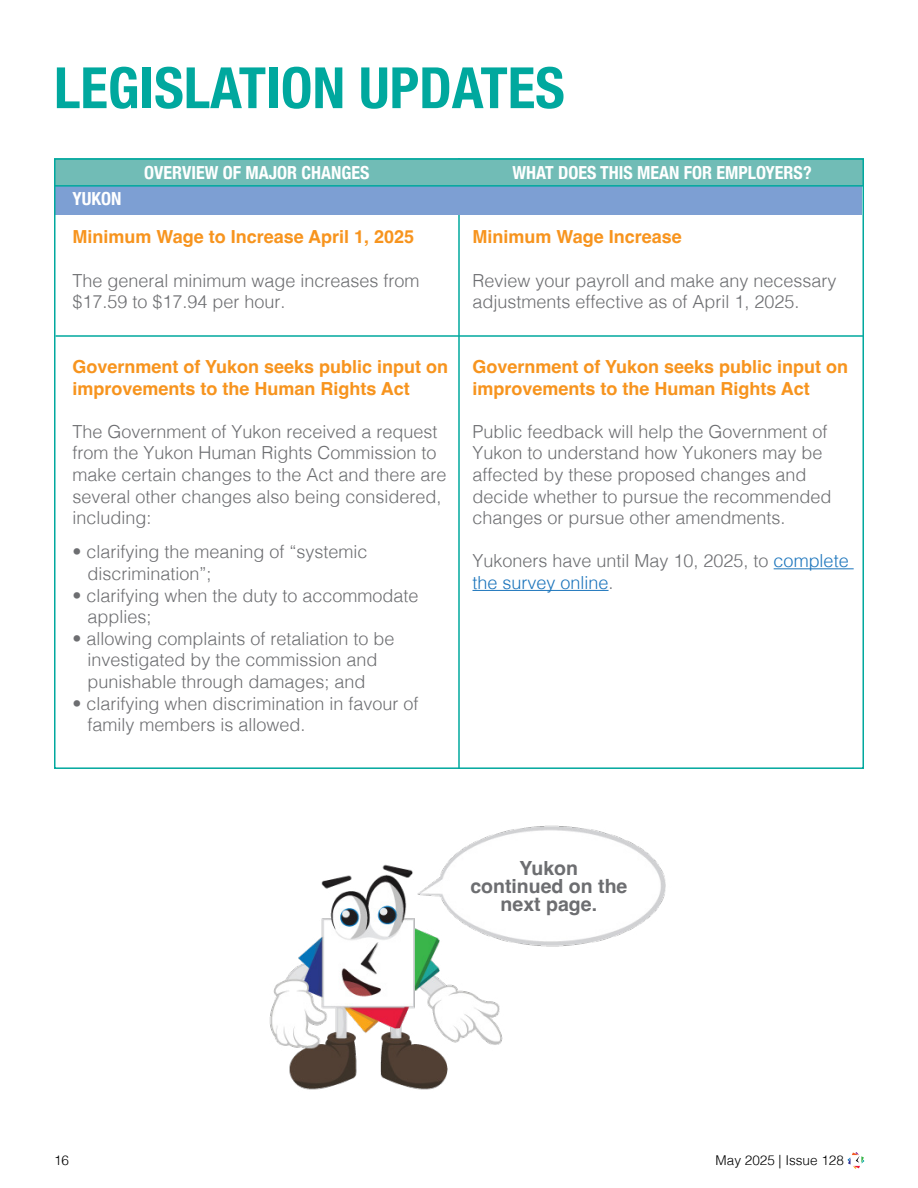
<style>
.page{position:relative;width:918px;height:1188px;background:#fff}
.page>*{position:absolute;margin:0;border:0;box-sizing:border-box;transform-origin:0 0}
.t1{font:700 condensed 57px "Helvetica Neue";color:#00a89e}
.t2{font:700 19.5px/18px "Helvetica";color:#6d6e71;text-align:center}
.t3{font:300 18px/21.6px "Helvetica";color:#6d6e71}
.t4{font:700 18px/21.6px "Helvetica";color:#f7941e}
.t5{font:700 condensed 18px "Helvetica Neue";color:#fff}
.t6{font:300 13.5px "Helvetica";color:#000}
.s1{color:#1c75bc}
</style>
<div class="page">
<svg style="left:848px;top:1152px;width:16px;height:17px"></svg>
<hr style="left:458px;top:158px;width:2px;height:611px;background:#00a89e">
<div style="left:56px;top:185px;width:806px;height:30px;background:#7d9fd3"></div>
<div style="left:54px;top:158px;width:810px;height:29px;background:#71bcb6;border:2px solid #00a89e"></div>
<hr style="left:774px;top:568px;width:80px;height:1px;background:#1c75bc">
<hr style="left:472px;top:590px;width:137px;height:1px;background:#1c75bc">
<hr style="left:56px;top:335px;width:808px;height:2px;background:#00a89e">
<img style="left:269px;top:825px;width:397px;height:265px">
<h1 class="t1" style="left:54px;top:41px;width:512px">LEGISLATION UPDATES</h1>
<p class="t5" style="left:72px;top:184px;width:51px">YUKON</p>
<p class="t5" style="left:144px;top:158px;width:227px">OVERVIEW OF MAJOR CHANGES</p>
<p class="t5" style="left:512px;top:158px;width:301px">WHAT DOES THIS MEAN FOR EMPLOYERS?</p>
<p class="t4" style="left:72px;top:228px;width:343px">Minimum Wage to Increase April 1, 2025</p>
<p class="t3" style="left:72px;top:268px;width:349px">The general minimum wage increases from $17.59 to $17.94 per hour.</p>
<p class="t4" style="left:72px;top:358px;width:377px">Government of Yukon seeks public input on improvements to the Human Rights Act</p>
<p class="t3" style="left:72px;top:419px;width:376px">The Government of Yukon received a request from the Yukon Human Rights Commission to make certain changes to the Act and there are several other changes also being considered, including:</p>
<p class="t3" style="left:87px;top:540px;width:282px;text-indent:-15px">• clarifying the meaning of “systemic discrimination”;</p>
<p class="t3" style="left:87px;top:583px;width:333px;text-indent:-15px">• clarifying when the duty to accommodate applies;</p>
<p class="t3" style="left:87px;top:626px;width:309px;text-indent:-15px">• allowing complaints of retaliation to be investigated by the commission and punishable through damages; and</p>
<p class="t3" style="left:87px;top:691px;width:333px;text-indent:-15px">• clarifying when discrimination in favour of family members is allowed.</p>
<p class="t4" style="left:472px;top:228px;width:211px">Minimum Wage Increase</p>
<p class="t3" style="left:472px;top:268px;width:366px">Review your payroll and make any necessary adjustments effective as of April 1, 2025.</p>
<p class="t4" style="left:472px;top:358px;width:377px">Government of Yukon seeks public input on improvements to the Human Rights Act</p>
<p class="t3" style="left:472px;top:419px;width:361px">Public feedback will help the Government of Yukon to understand how Yukoners may be affected by these proposed changes and decide whether to pursue the recommended changes or pursue other amendments.</p>
<p class="t3" style="left:472px;top:549px;width:378px">Yukoners have until May 10, 2025, to <span class="s1">complete the survey online</span>.</p>
<p class="t2" style="left:470px;top:861px;width:159px">Yukon<br>continued on the next page.</p>
<p class="t6" style="left:54px;top:1148px;width:17px">16</p>
<p class="t6" style="left:716px;top:1148px;width:130px">May 2025 | Issue 128</p>
</div>
